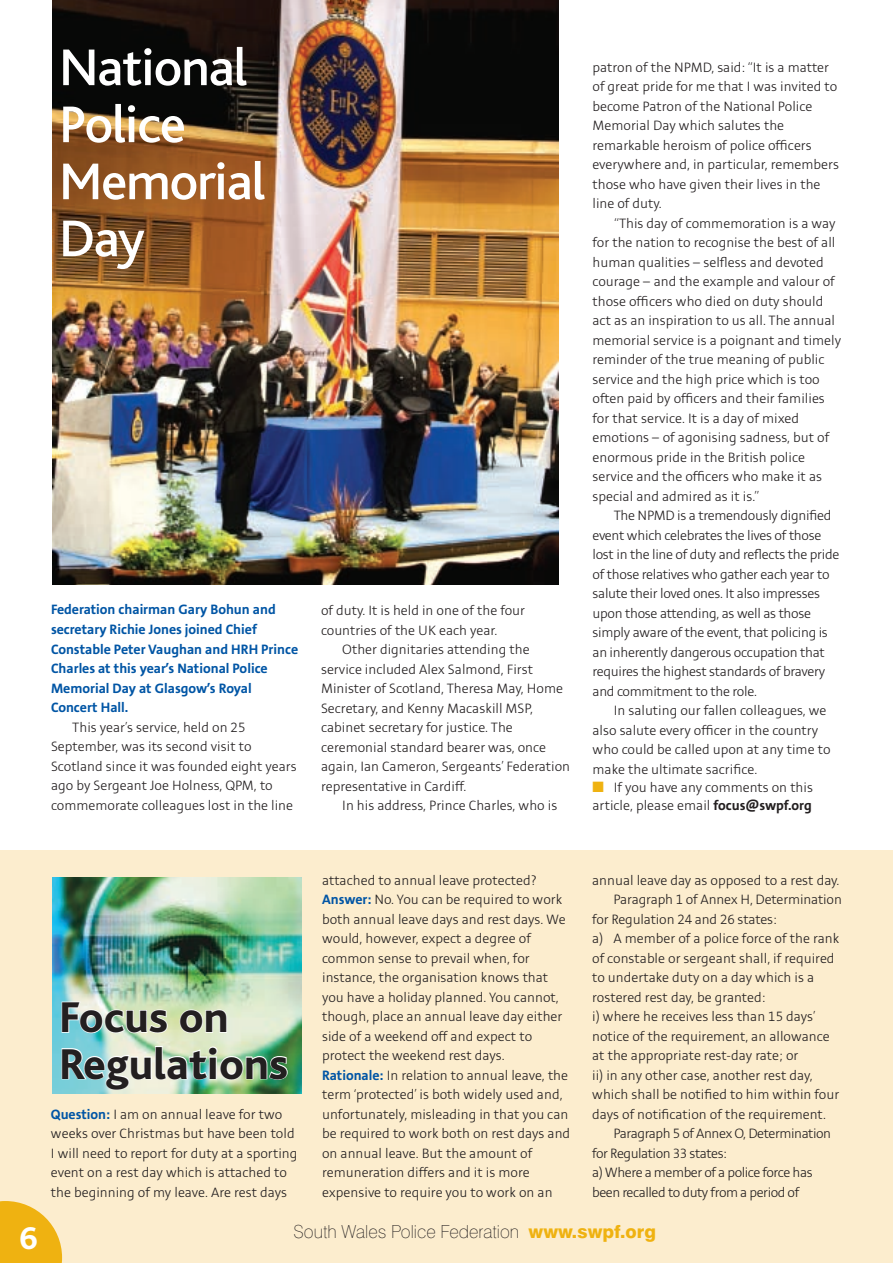
<style>
.page{position:relative;width:893px;height:1263px;background:#fff}
.page>*{position:absolute;margin:0;border:0;box-sizing:border-box;transform-origin:0 0}
.t1{font:500 54px/57px "Bliss";letter-spacing:-.02em;color:#fff}
.t2{font:800 45px/46.5px "Bliss";color:#231f20}
.t3{font:800 33px "Bliss";color:#fff}
.t4{font:100 18px "Swiss 721 BT";color:#231f20}
.t5{font:300 15px/19.5px "Stinnes Sans";color:#231f20}
.t6{font:300 15px/19.5px "Stinnes Sans";letter-spacing:-.02em;color:#231f20}
.t7{font:700 15px/19.5px "Stinnes Sans";color:#0155a5}
.t8{font:300 15px "Stinnes Sans";letter-spacing:-.03em;color:#231f20}
.s1{color:#efb211}
.s2{font-weight:700}
.s3{font-weight:700;color:#0155a5}
.s4{font-weight:800;color:#efb211}
</style>
<div class="page">
<div style="left:0;top:850px;width:893px;height:413px;background:#fcedce"></div>
<svg style="left:0;top:1201px;width:62px;height:62px"></svg>
<img style="left:52px;top:878px;width:249px;height:216px">
<svg style="left:61px;top:1000px;width:107px;height:34px;background:#cbe5d4"></svg>
<svg style="left:179px;top:1009px;width:49px;height:25px"></svg>
<img style="left:61px;top:1045px;width:227px;height:46px">
<img style="left:52px;top:0;width:507px;height:584px">
<h1 class="t1" style="left:59px;top:40px;width:208px">National<br>Police<br>Memorial<br>Day</h1>
<p class="t7" style="left:51px;top:601px;width:249px">Federation chairman Gary Bohun and secretary Richie Jones joined Chief<br>Constable Peter Vaughan and HRH Prince<br>Charles at this year’s National Police<br>Memorial Day at Glasgow’s Royal<br>Concert Hall.</p>
<p class="t5" style="left:51px;top:718px;width:247px;text-indent:21px">This year’s service, held on 25<br>September, was its second visit to Scotland since it was founded eight years ago by Sergeant Joe Holness, QPM, to commemorate colleagues lost in the line</p>
<p class="t5" style="left:321px;top:601px;width:206px">of duty. It is held in one of the four countries of the UK each year.</p>
<p class="t5" style="left:321px;top:640px;width:251px;text-indent:21px">Other dignitaries attending the service included Alex Salmond, First Minister of Scotland, Theresa May, Home Secretary, and Kenny Macaskill MSP, cabinet secretary for justice. The ceremonial standard bearer was, once again, Ian Cameron, Sergeants’ Federation representative in Cardiff.</p>
<p class="t5" style="left:342px;top:796px;width:217px">In his address, Prince Charles, who is</p>
<p class="t5" style="left:592px;top:58px;width:248px">patron of the NPMD, said: “It is a matter of great pride for me that I was invited to become Patron of the National Police Memorial Day which salutes the remarkable heroism of police officers everywhere and, in particular, remembers those who have given their lives in the line of duty.</p>
<p class="t5" style="left:592px;top:214px;width:250px;text-indent:21px">“This day of commemoration is a way for the nation to recognise the best of all human qualities – selfless and devoted courage – and the example and valour of those officers who died on duty should act as an inspiration to us all. The annual memorial service is a poignant and timely reminder of the true meaning of public service and the high price which is too often paid by officers and their families for that service. It is a day of mixed emotions – of agonising sadness, but of enormous pride in the British police service and the officers who make it as special and admired as it is.”</p>
<p class="t6" style="left:592px;top:506px;width:248px;text-indent:21px">The NPMD is a tremendously dignified event which celebrates the lives of those lost in the line of duty and reflects the pride of those relatives who gather each year to salute their loved ones. It also impresses upon those attending, as well as those simply aware of the event, that policing is an inherently dangerous occupation that requires the highest standards of bravery and commitment to the role.</p>
<p class="t5" style="left:592px;top:701px;width:240px;text-indent:21px">In saluting our fallen colleagues, we also salute every officer in the country who could be called upon at any time to make the ultimate sacrifice.</p>
<p class="t5" style="left:592px;top:778px;width:222px;line-height:18px"><span class="s1">■</span> If you have any comments on this article, please email <span class="s2">focus@swpf.org</span></p>
<h3 class="t3" style="left:19px;top:1221px;width:20px">6</h3>
<h2 class="t2" style="left:60px;top:995px;width:230px">Focus on<br>Regulations</h2>
<p class="t5" style="left:51px;top:1105px;width:248px"><span class="s3">Question:</span> I am on annual leave for two weeks over Christmas but have been told I will need to report for duty at a sporting event on a rest day which is attached to the beginning of my leave. Are rest days</p>
<p class="t5" style="left:322px;top:871px;width:250px">attached to annual leave protected?<br><span class="s3">Answer:</span> No. You can be required to work both annual leave days and rest days. We would, however, expect a degree of common sense to prevail when, for instance, the organisation knows that you have a holiday planned. You cannot, though, place an annual leave day either side of a weekend off and expect to protect the weekend rest days.<br><span class="s3">Rationale:</span> In relation to annual leave, the term ‘protected’ is both widely used and, unfortunately, misleading in that you can be required to work both on rest days and on annual leave. But the amount of remuneration differs and it is more expensive to require you to work on an</p>
<p class="t5" style="left:592px;top:871px;width:249px">annual leave day as opposed to a rest day.</p>
<p class="t5" style="left:613px;top:890px;width:230px">Paragraph 1 of Annex H, Determination</p>
<p class="t5" style="left:592px;top:910px;width:186px">for Regulation 24 and 26 states:</p>
<p class="t5" style="left:592px;top:929px;width:249px">a) A member of a police force of the rank</p>
<p class="t5" style="left:592px;top:949px;width:244px">of constable or sergeant shall, if required</p>
<p class="t5" style="left:592px;top:968px;width:224px">to undertake duty on a day which is a</p>
<p class="t5" style="left:592px;top:988px;width:175px">rostered rest day, be granted:</p>
<p class="t5" style="left:592px;top:1007px;width:226px">i) where he receives less than 15 days’</p>
<p class="t5" style="left:592px;top:1027px;width:239px">notice of the requirement, an allowance</p>
<p class="t5" style="left:592px;top:1046px;width:208px">at the appropriate rest-day rate; or</p>
<p class="t5" style="left:592px;top:1066px;width:222px">ii) in any other case, another rest day,</p>
<p class="t5" style="left:592px;top:1085px;width:249px">which shall be notified to him within four</p>
<p class="t5" style="left:592px;top:1105px;width:235px">days of notification of the requirement.</p>
<p class="t8" style="left:613px;top:1126px;width:219px">Paragraph 5 of Annex O, Determination</p>
<p class="t8" style="left:592px;top:1146px;width:136px">for Regulation 33 states:</p>
<p class="t8" style="left:592px;top:1165px;width:222px">a) Where a member of a police force has</p>
<p class="t8" style="left:592px;top:1185px;width:209px">been recalled to duty from a period of</p>
<p class="t4" style="left:294px;top:1221px;width:364px">South Wales Police Federation <span class="s4">www.swpf.org</span></p>
</div>
